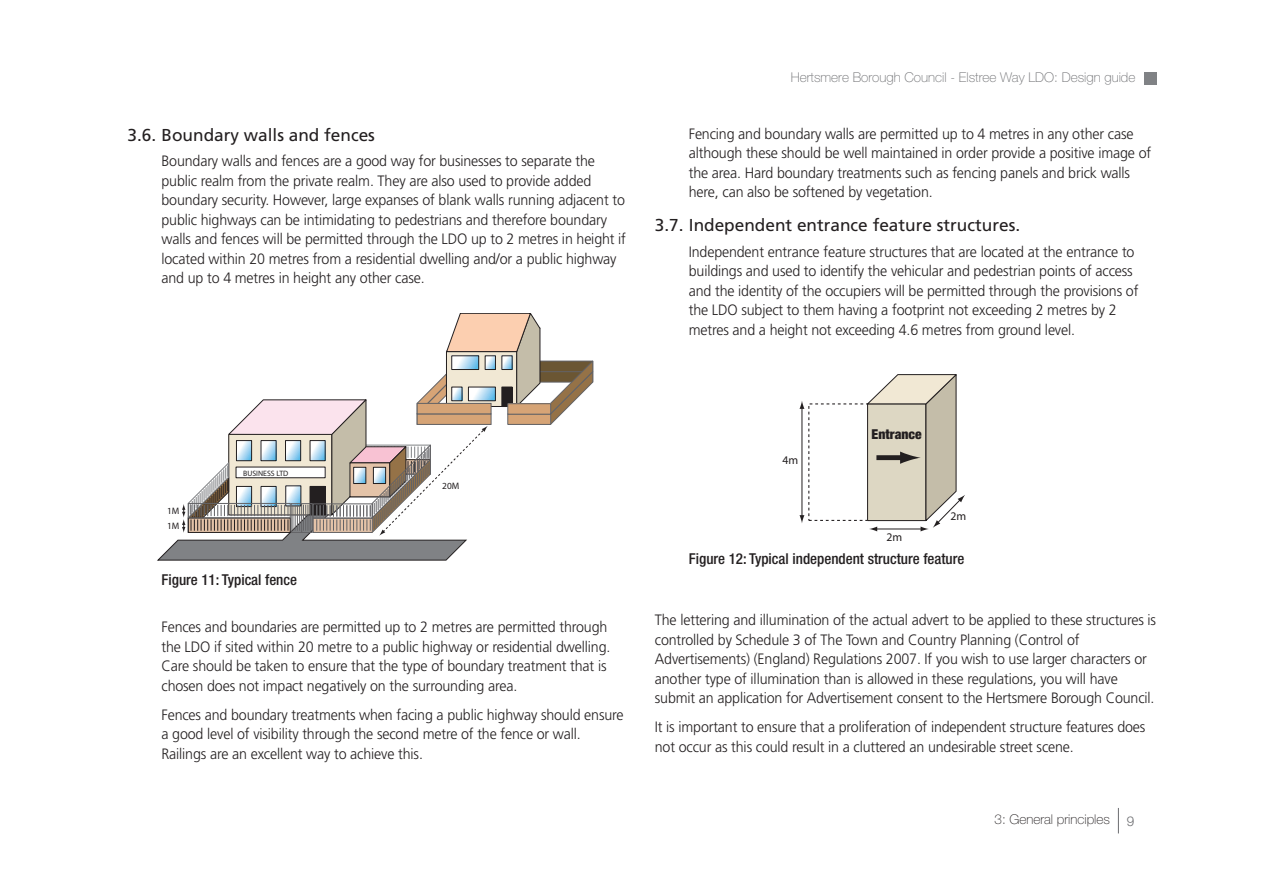
<style>
.page{position:relative;width:1263px;height:893px;background:#fff}
.page>*{position:absolute;margin:0;border:0;box-sizing:border-box;transform-origin:0 0}
.t1{font:17.25px "Frutiger";color:#231f20}
.t2{font:300 15px/19.5px "Frutiger";letter-spacing:-.01em;color:#231f20;scale:.95 1}
.t3{font:500 condensed 15px "Helvetica Neue";color:#231f20}
.t4{font:900 condensed 13.65px "Helvetica Neue";color:#231f20}
.t5{font:100 13.5px "Helvetica Neue";color:#6c6d70}
.t6{font:100 13.5px "Helvetica Neue";color:#231f20}
.t7{font:300 13.5px "Helvetica Neue";color:#6c6d70}
.t8{font:11.7px "Myriad";color:#231f20}
.t9{font:9.3px "Myriad";color:#231f20}
.t10{font:800 expanded 7.8px "Helvetica Neue";color:#231f20}
</style>
<div class="page">
<div style="left:1144px;top:72px;width:13px;height:13px;background:#808285"></div>
<svg style="left:1118px;top:808px;width:1px;height:25px"></svg>
<div style="left:519px;top:361px;width:74px;height:11px;background:#6b5633"></div>
<div style="left:518px;top:361px;width:75px;height:11px;border:1px solid #636366"></div>
<div style="left:519px;top:372px;width:74px;height:10px;background:#6b5633"></div>
<div style="left:518px;top:371px;width:75px;height:11px;border:1px solid #636366"></div>
<svg style="left:157px;top:313px;width:384px;height:248px"></svg>
<div style="left:188px;top:503px;width:103px;height:15px;border:1px solid #636366"></div>
<div style="left:417px;top:414px;width:74px;height:10px;background:#d6a476"></div>
<div style="left:417px;top:414px;width:74px;height:11px;border:1px solid #636366"></div>
<div style="left:417px;top:403px;width:74px;height:11px;background:#d6a476"></div>
<div style="left:417px;top:403px;width:74px;height:11px;border:1px solid #636366"></div>
<svg style="left:550px;top:360px;width:43px;height:65px"></svg>
<div style="left:508px;top:414px;width:43px;height:10px;background:#d6a476"></div>
<div style="left:507px;top:414px;width:44px;height:11px;border:1px solid #636366"></div>
<div style="left:508px;top:404px;width:43px;height:10px;background:#d6a476"></div>
<div style="left:507px;top:403px;width:44px;height:11px;border:1px solid #636366"></div>
<hr style="left:801px;top:407px;width:1px;height:110px;background:#231f20">
<svg style="left:799px;top:515px;width:5px;height:8px"></svg>
<svg style="left:799px;top:401px;width:5px;height:8px"></svg>
<svg style="left:865px;top:374px;width:100px;height:157px"></svg>
<p class="t1" style="left:128px;top:128px;width:249px">3.6. Boundary walls and fences</p>
<p class="t2" style="left:161px;top:153px;width:490px">Boundary walls and fences are a good way for businesses to separate the public realm from the private realm. They are also used to provide added boundary security. However, large expanses of blank walls running adjacent to public highways can be intimidating to pedestrians and therefore boundary walls and fences will be permitted through the LDO up to 2 metres in height if located within 20 metres from a residential dwelling and/or a public highway and up to 4 metres in height any other case.</p>
<p class="t5" style="left:791px;top:73px;width:346px">Hertsmere Borough Council - Elstree Way LDO: Design guide</p>
<p class="t2" style="left:689px;top:125px;width:488px">Fencing and boundary walls are permitted up to 4 metres in any other case although these should be well maintained in order provide a positive image of the area. Hard boundary treatments such as fencing panels and brick walls here, can also be softened by vegetation.</p>
<p class="t1" style="left:655px;top:218px;width:367px">3.7. Independent entrance feature structures.</p>
<p class="t2" style="left:689px;top:243px;width:475px">Independent entrance feature structures that are located at the entrance to buildings and used to identify the vehicular and pedestrian points of access and the identity of the occupiers will be permitted through the provisions of the LDO subject to them having a footprint not exceeding 2 metres by 2 metres and a height not exceeding 4.6 metres from ground level.</p>
<p class="t9" style="left:167px;top:507px;width:14px">1M</p>
<p class="t9" style="left:167px;top:523px;width:14px">1M</p>
<p class="t10" style="left:243px;top:470px;width:47px">BUSINESS LTD</p>
<p class="t3" style="left:162px;top:574px;width:137px">Figure 11: Typical fence</p>
<p class="t9" style="left:442px;top:482px;width:19px">20M</p>
<p class="t2" style="left:161px;top:618px;width:474px">Fences and boundaries are permitted up to 2 metres are permitted through the LDO if sited within 20 metre to a public highway or residential dwelling.<br>Care should be taken to ensure that the type of boundary treatment that is chosen does not impact negatively on the surrounding area.</p>
<p class="t2" style="left:161px;top:706px;width:488px">Fences and boundary treatments when facing a public highway should ensure a good level of visibility through the second metre of the fence or wall.<br>Railings are an excellent way to achieve this.</p>
<p class="t8" style="left:782px;top:455px;width:17px">4m</p>
<p class="t4" style="left:872px;top:430px;width:52px">Entrance</p>
<p class="t8" style="left:887px;top:533px;width:17px">2m</p>
<p class="t8" style="left:951px;top:512px;width:17px">2m</p>
<p class="t3" style="left:689px;top:553px;width:277px">Figure 12: Typical independent structure feature</p>
<p class="t2" style="left:655px;top:611px;width:529px">The lettering and illumination of the actual advert to be applied to these structures is controlled by Schedule 3 of The Town and Country Planning (Control of Advertisements) (England) Regulations 2007. If you wish to use larger characters or another type of illumination than is allowed in these regulations, you will have submit an application for Advertisement consent to the Hertsmere Borough Council.</p>
<p class="t2" style="left:655px;top:718px;width:518px">It is important to ensure that a proliferation of independent structure features does not occur as this could result in a cluttered an undesirable street scene.</p>
<p class="t6" style="left:994px;top:815px;width:117px">3: General principles</p>
<p class="t7" style="left:1127px;top:813px;width:9px">9</p>
</div>
